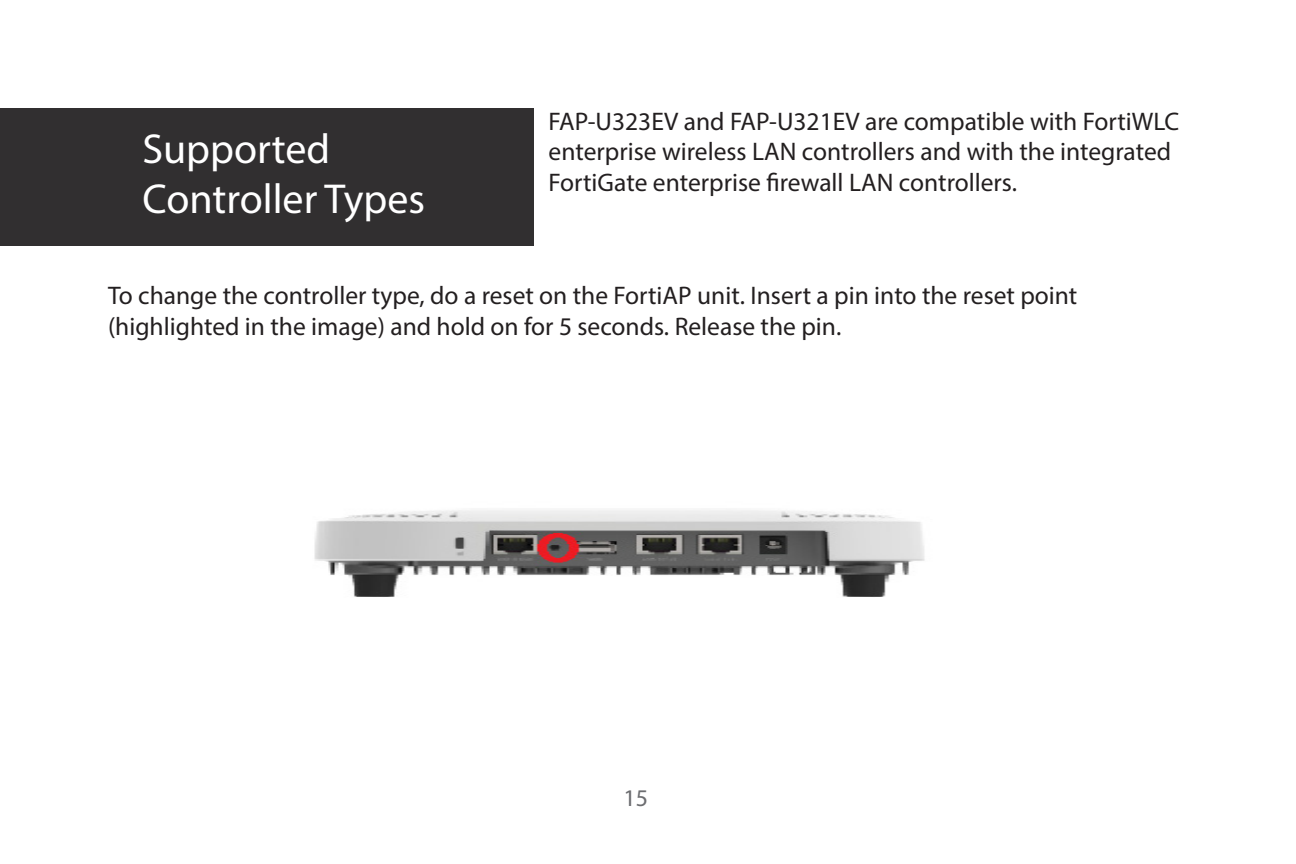
<style>
.page{position:relative;width:1296px;height:864px;background:#fff}
.page>*{position:absolute;margin:0;border:0;box-sizing:border-box;transform-origin:0 0}
.Horizontal_Tab{font:42px "Myriad Pro";color:#fff}
.Body{font:25.5px/30.6px "Myriad Pro";color:#231f20}
.Steps-New{font:25.5px/30.6px "Myriad Pro";color:#231f20}
.Body-2{font:24px "Myriad Pro";color:#6c6d70}
</style>
<div class="page">
<img style="left:314px;top:510px;width:611px;height:87px">
<div style="left:0;top:108px;width:533px;height:138px;background:#312f30"></div>
<p class="Horizontal_Tab" style="left:142px;top:123px;width:189px">Supported</p>
<p class="Horizontal_Tab" style="left:142px;top:173px;width:284px">Controller Types</p>
<p class="Body" style="left:549px;top:105px;width:632px">FAP-U323EV and FAP-U321EV are compatible with FortiWLC enterprise wireless LAN controllers and with the integrated<br>FortiGate enterprise firewall LAN controllers.</p>
<p class="Steps-New" style="left:108px;top:280px;width:971px">To change the controller type, do a reset on the FortiAP unit. Insert a pin into the reset point (highlighted in the image) and hold on for 5 seconds. Release the pin.</p>
<p class="Body-2" style="left:623px;top:784px;width:26px">15</p>
</div>
